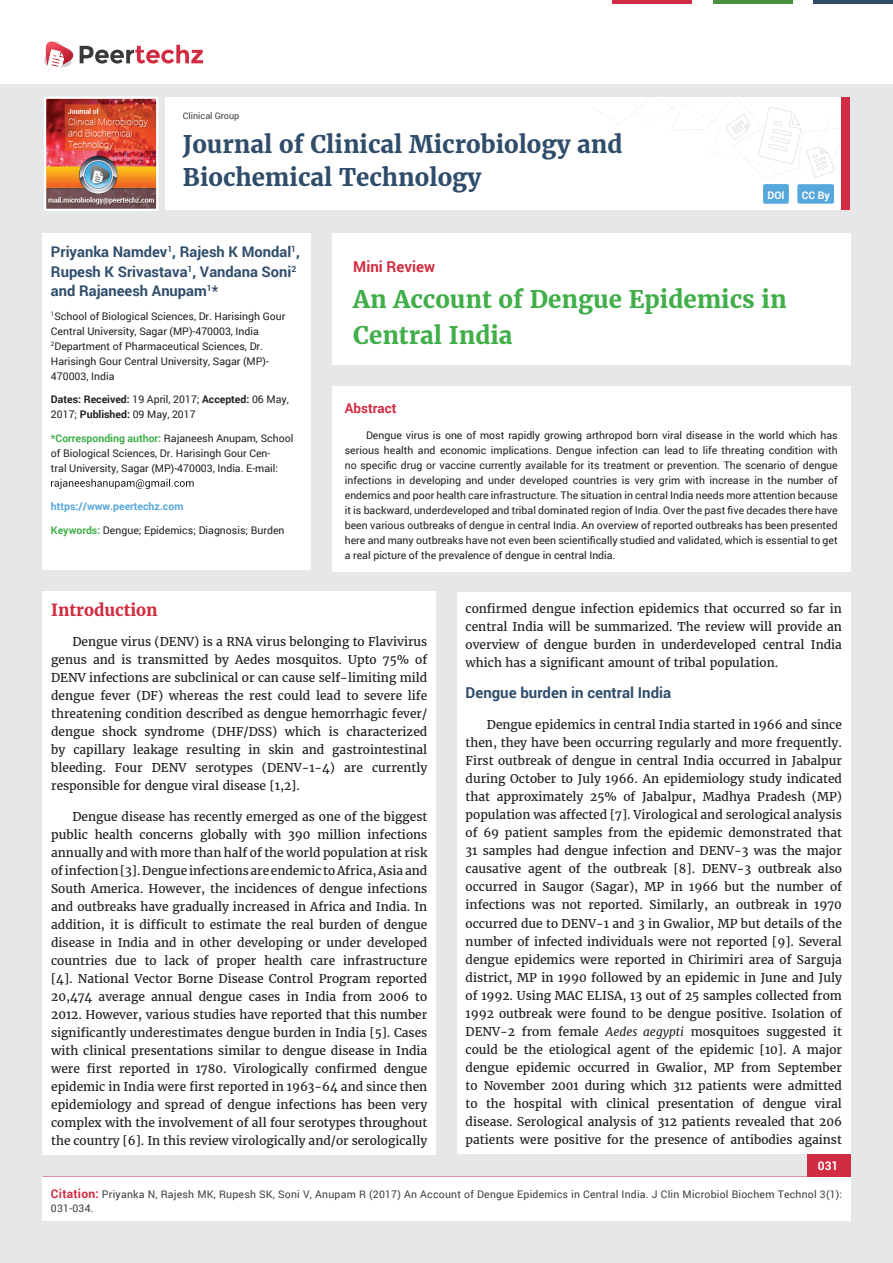
<style>
.page{position:relative;width:893px;height:1263px;background:#e6e7e9}
.page>*{position:absolute;margin:0;border:0;box-sizing:border-box;transform-origin:0 0}
.t1{font:700 24px/33px "Merriweather";color:#2f4d6a}
.t2{font:700 24px/36px "Merriweather";color:#40ae49}
.t3{font:700 16.5px "Merriweather";color:#d12c41}
.t4{font:700 15px "Roboto";color:#2f4d6a}
.t5{font:700 15px "Roboto";color:#d12c41}
.t6{font:700 14.7px/19.5px "Roboto";color:#2f4d6a}
.t7{font:700 13.5px "Roboto";color:#d12c41}
.t8{font:12px/18px "Merriweather";color:#231f20;text-align:justify}
.t9{font:700 12px "Roboto";color:#fff}
.t10{font:10.5px/15px "Roboto";color:#231f20}
.t11{font:10.5px/13.5px "Roboto";letter-spacing:.02em;color:#3e3e3f}
.t12{font:700 10.5px/15px "Roboto";color:#231f20}
.t13{font:700 10.5px "Roboto";color:#56a7dc}
.t14{font:700 10.5px "Roboto";color:#fff}
.t15{font:9px "Roboto";color:#3e3e3f}
.s1{font-weight:400}
.s2{font-weight:700;color:#40ae49}
.s3{font-style:italic}
.s4{font-weight:700;font-size:12px;color:#d12c41}
</style>
<div class="page">
<div style="left:165px;top:98px;width:684px;height:112px;background:#fff"></div>
<img style="left:594px;top:99px;width:247px;height:80px">
<div style="left:841px;top:98px;width:8px;height:112px;background:#d12c41"></div>
<img style="left:47px;top:100px;width:108px;height:108px">
<div style="left:44px;top:97px;width:114px;height:114px;border:2px solid #fff"></div>
<div style="left:0;top:0;width:893px;height:83px;background:#fff"></div>
<svg style="left:44px;top:41px;width:159px;height:27px"></svg>
<div style="left:763px;top:184px;width:26px;height:20px;background:#56a7dc;border-radius:2px"></div>
<div style="left:797px;top:184px;width:37px;height:20px;background:#56a7dc;border-radius:2px"></div>
<hr style="left:713px;top:0;width:79px;height:3px;background:#4b9041">
<hr style="left:612px;top:0;width:80px;height:3px;background:#d12c41">
<hr style="left:813px;top:0;width:80px;height:3px;background:#2f4d6a">
<div style="left:807px;top:1154px;width:43px;height:50px;background:#d12c41"></div>
<div style="left:42px;top:1177px;width:809px;height:43px;background:#fff"></div>
<div style="left:332px;top:386px;width:518px;height:185px;background:#fff"></div>
<div style="left:332px;top:233px;width:518px;height:132px;background:#fff"></div>
<div style="left:42px;top:233px;width:269px;height:337px;background:#fff"></div>
<svg style="left:51px;top:479px;width:143px;height:10px"></svg>
<div style="left:43px;top:591px;width:393px;height:563px;background:#fff"></div>
<div style="left:457px;top:593px;width:393px;height:561px;background:#fff"></div>
<p class="t15" style="left:183px;top:110px;width:58px">Clinical Group</p>
<h1 class="t1" style="left:183px;top:128px;width:441px">Journal of Clinical Microbiology and<br>Biochemical Technology</h1>
<p class="t14" style="left:767px;top:188px;width:19px">DOI</p>
<p class="t14" style="left:802px;top:188px;width:29px">CC By</p>
<p class="t6" style="left:51px;top:242px;width:250px">Priyanka Namdev<sup>1</sup>, Rajesh K Mondal<sup>1</sup>,<br>Rupesh K Srivastava<sup>1</sup>, Vandana Soni<sup>2 </sup>and Rajaneesh Anupam<sup>1</sup>*</p>
<p class="t10" style="left:51px;top:308px;width:236px"><sup>1</sup>School of Biological Sciences, Dr. Harisingh Gour Central University, Sagar (MP)-470003, India <sup>2</sup>Department of Pharmaceutical Sciences, Dr.<br>Harisingh Gour Central University, Sagar (MP)- 470003, India</p>
<p class="t12" style="left:51px;top:392px;width:239px">Dates: Received: <span class="s1">19 April, 2017;</span> Accepted: <span class="s1">06 May,<br>2017;</span> Published: <span class="s1">09 May, 2017</span></p>
<p class="t10" style="left:51px;top:430px;width:244px"><span class="s2">*Corresponding author:</span> Rajaneesh Anupam, School of Biological Sciences, Dr. Harisingh Gour Cen-<br>tral University, Sagar (MP)-470003, India. E-mail:</p>
<p class="t13" style="left:51px;top:499px;width:134px">https://www.peertechz.com</p>
<p class="t10" style="left:51px;top:522px;width:235px"><span class="s2">Keywords:</span> Dengue; Epidemics; Diagnosis; Burden</p>
<p class="t5" style="left:353px;top:256px;width:83px">Mini Review</p>
<h1 class="t2" style="left:353px;top:281px;width:435px">An Account of Dengue Epidemics in<br>Central India</h1>
<p class="t7" style="left:345px;top:399px;width:53px">Abstract</p>
<p class="t10" style="left:345px;top:427px;width:494px;text-align:justify;text-indent:21px">Dengue virus is one of most rapidly growing arthropod born viral disease in the world which has serious health and economic implications. Dengue infection can lead to life threating condition with no specific drug or vaccine currently available for its treatment or prevention. The scenario of dengue infections in developing and under developed countries is very grim with increase in the number of endemics and poor health care infrastructure. The situation in central India needs more attention because it is backward, underdeveloped and tribal dominated region of India. Over the past five decades there have been various outbreaks of dengue in central India. An overview of reported outbreaks has been presented here and many outbreaks have not even been scientifically studied and validated, which is essential to get a real picture of the prevalence of dengue in central India.</p>
<h2 class="t3" style="left:51px;top:599px;width:108px">Introduction</h2>
<p class="t8" style="left:51px;top:633px;width:378px;text-indent:21px">Dengue virus (DENV) is a RNA virus belonging to Flavivirus genus and is transmitted by Aedes mosquitos. Upto 75% of DENV infections are subclinical or can cause self-limiting mild dengue fever (DF) whereas the rest could lead to severe life threatening condition described as dengue hemorrhagic fever/ dengue shock syndrome (DHF/DSS) which is characterized by capillary leakage resulting in skin and gastrointestinal bleeding. Four DENV serotypes (DENV-1-4) are currently responsible for dengue viral disease [1,2].</p>
<p class="t8" style="left:51px;top:808px;width:378px;text-indent:21px">Dengue disease has recently emerged as one of the biggest public health concerns globally with 390 million infections annually and with more than half of the world population at risk of infection [3]. Dengue infections are endemic to Africa, Asia and South America. However, the incidences of dengue infections and outbreaks have gradually increased in Africa and India. In addition, it is difficult to estimate the real burden of dengue disease in India and in other developing or under developed countries due to lack of proper health care infrastructure [4]. National Vector Borne Disease Control Program reported 20,474 average annual dengue cases in India from 2006 to 2012. However, various studies have reported that this number significantly underestimates dengue burden in India [5]. Cases with clinical presentations similar to dengue disease in India were first reported in 1780. Virologically confirmed dengue epidemic in India were first reported in 1963-64 and since then epidemiology and spread of dengue infections has been very complex with the involvement of all four serotypes throughout the country [6]. In this review virologically and/or serologically</p>
<p class="t8" style="left:466px;top:600px;width:378px">confirmed dengue infection epidemics that occurred so far in central India will be summarized. The review will provide an overview of dengue burden in underdeveloped central India which has a significant amount of tribal population.</p>
<p class="t4" style="left:466px;top:682px;width:207px">Dengue burden in central India</p>
<p class="t8" style="left:466px;top:715px;width:378px;text-indent:21px">Dengue epidemics in central India started in 1966 and since then, they have been occurring regularly and more frequently.<br>First outbreak of dengue in central India occurred in Jabalpur during October to July 1966. An epidemiology study indicated that approximately 25% of Jabalpur, Madhya Pradesh (MP) population was affected [7]. Virological and serological analysis of 69 patient samples from the epidemic demonstrated that 31 samples had dengue infection and DENV-3 was the major causative agent of the outbreak [8]. DENV-3 outbreak also occurred in Saugor (Sagar), MP in 1966 but the number of infections was not reported. Similarly, an outbreak in 1970 occurred due to DENV-1 and 3 in Gwalior, MP but details of the number of infected individuals were not reported [9]. Several dengue epidemics were reported in Chirimiri area of Sarguja district, MP in 1990 followed by an epidemic in June and July of 1992. Using MAC ELISA, 13 out of 25 samples collected from 1992 outbreak were found to be dengue positive. Isolation of DENV-2 from female <span class="s3">Aedes aegypti</span> mosquitoes suggested it could be the etiological agent of the epidemic [10]. A major dengue epidemic occurred in Gwalior, MP from September to November 2001 during which 312 patients were admitted to the hospital with clinical presentation of dengue viral disease. Serological analysis of 312 patients revealed that 206 patients were positive for the presence of antibodies against</p>
<p class="t9" style="left:818px;top:1158px;width:22px">031</p>
<p class="t11" style="left:51px;top:1188px;width:793px"><span class="s4">Citation:</span> Priyanka N, Rajesh MK, Rupesh SK, Soni V, Anupam R (2017) An Account of Dengue Epidemics in Central India. J Clin Microbiol Biochem Technol 3(1):<br>031-034.</p>
</div>
